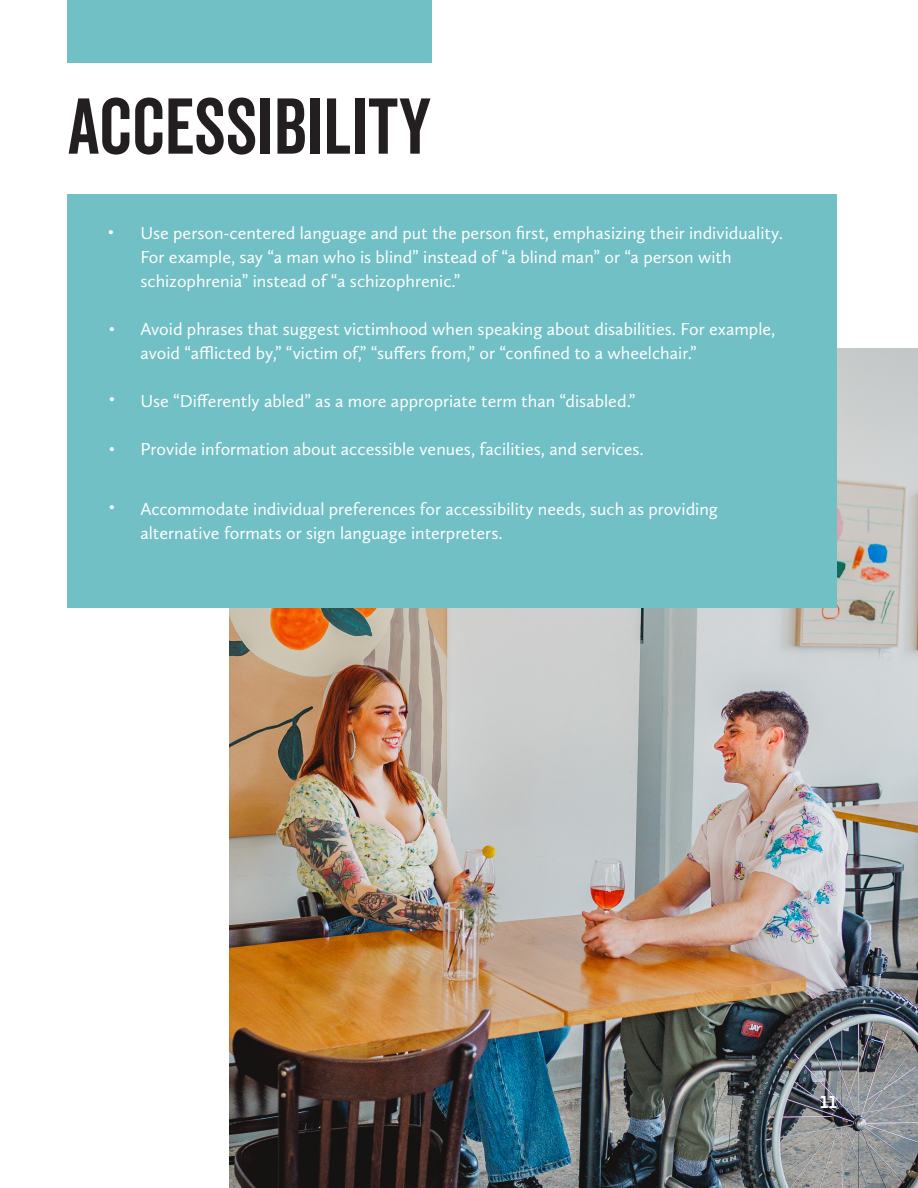
<style>
.page{position:relative;width:918px;height:1188px;background:#fff}
.page>*{position:absolute;margin:0;border:0;box-sizing:border-box;transform-origin:0 0}
.t1{font:76.5px "Veneer Clean";color:#231f20}
.t2{font:18px/24px "Calluna Sans";color:#fff}
.t3{font:700 18px "Calluna Sans";color:#fff}
.t4{font:15px "Calluna Sans";color:#fff}
</style>
<div class="page">
<img style="left:230px;top:348px;width:688px;height:840px">
<div style="left:68px;top:0;width:364px;height:62px;background:#70c0c6"></div>
<div style="left:68px;top:194px;width:769px;height:414px;background:#70c0c6"></div>
<p class="t1" style="left:68px;top:80px;width:365px">ACCESSIBILITY</p>
<p class="t4" style="left:108px;top:222px;width:7px">•</p>
<p class="t4" style="left:109px;top:319px;width:7px">•</p>
<p class="t4" style="left:109px;top:389px;width:7px">•</p>
<p class="t4" style="left:109px;top:439px;width:7px">•</p>
<p class="t4" style="left:109px;top:497px;width:7px">•</p>
<p class="t2" style="left:140px;top:220px;width:644px">Use person-centered language and put the person first, emphasizing their individuality.<br>For example, say “a man who is blind” instead of “a blind man” or “a person with schizophrenia” instead of “a schizophrenic.”</p>
<p class="t2" style="left:140px;top:316px;width:637px">Avoid phrases that suggest victimhood when speaking about disabilities. For example, avoid “afflicted by,” “victim of,” “suffers from,” or “confined to a wheelchair.”</p>
<p class="t2" style="left:140px;top:388px;width:497px">Use “Differently abled” as a more appropriate term than “disabled.”</p>
<p class="t2" style="left:140px;top:436px;width:505px">Provide information about accessible venues, facilities, and services.</p>
<p class="t2" style="left:140px;top:496px;width:579px">Accommodate individual preferences for accessibility needs, such as providing alternative formats or sign language interpreters.</p>
<p class="t3" style="left:820px;top:1091px;width:18px">11</p>
</div>
